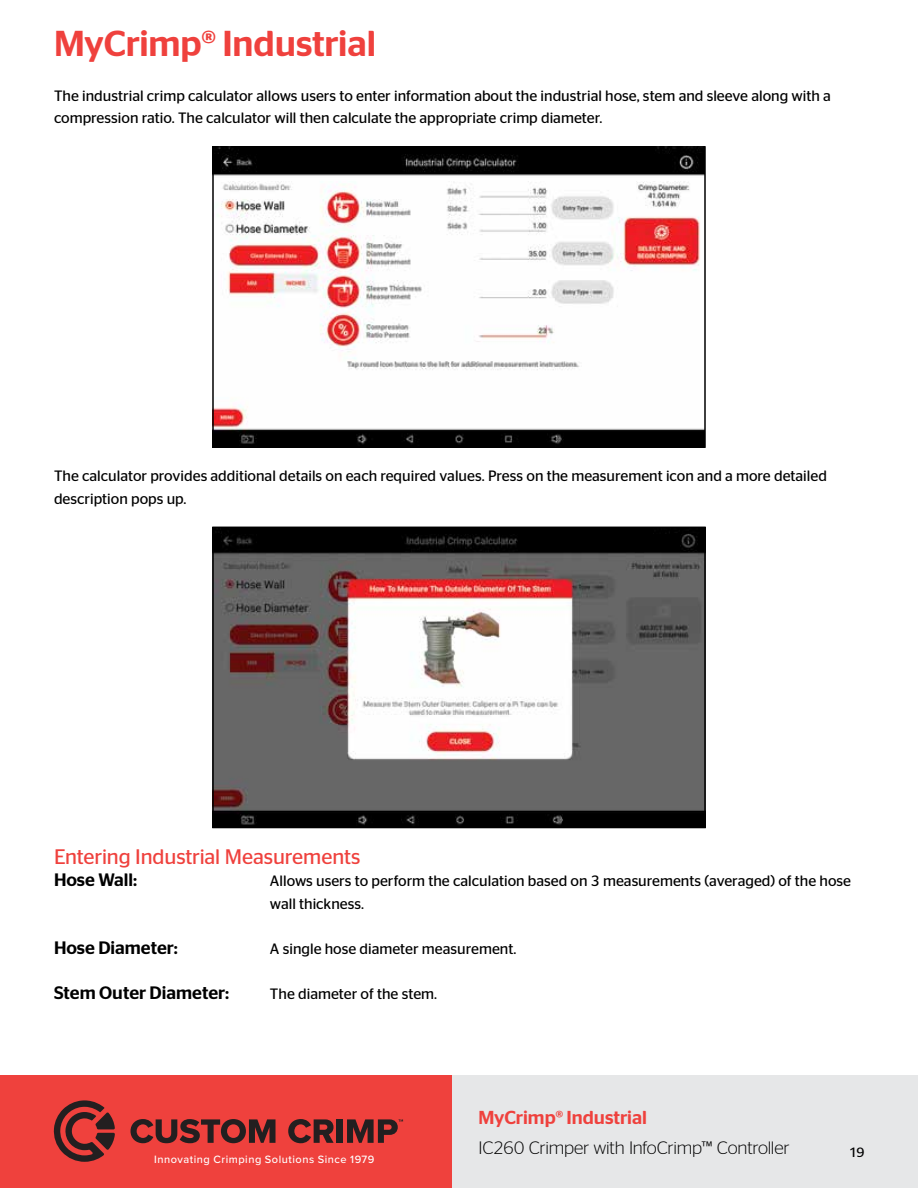
<style>
.page{position:relative;width:918px;height:1188px;background:#fff}
.page>*{position:absolute;margin:0;border:0;box-sizing:border-box;transform-origin:0 0}
.t1{font:500 36px "Continental Stag Sans";letter-spacing:-.005em;color:#ef413d}
.t2{font:21px "Continental Stag Sans";letter-spacing:-.01em;color:#ef413d}
.t3{font:500 18.75px "Continental Stag Sans";color:#ef413d}
.t4{font:500 18px "Continental Stag Sans";color:#000}
.t5{font:300 18px "Continental Stag Sans";letter-spacing:-.015em;color:#000}
.t6{font:15px/22.5px "Continental Stag Sans";color:#000}
.t7{font:13.5px "Continental Stag Sans";color:#000}
.t8{font:500 10.95px "Proxima Nova";letter-spacing:.045em;color:#fff}
</style>
<div class="page">
<div style="left:256px;top:1076px;width:662px;height:112px;background:#e6e7e8"></div>
<div style="left:0;top:1076px;width:451px;height:112px;background:#ef413d"></div>
<svg style="left:53px;top:1100px;width:62px;height:62px"></svg>
<svg style="left:131px;top:1119px;width:145px;height:24px"></svg>
<svg style="left:288px;top:1119px;width:46px;height:24px"></svg>
<div style="left:337px;top:1119px;width:6px;height:24px;background:#231f20"></div>
<svg style="left:347px;top:1119px;width:56px;height:24px"></svg>
<img style="left:215px;top:149px;width:488px;height:296px">
<div style="left:212px;top:146px;width:494px;height:302px;border:2px solid #000"></div>
<img style="left:215px;top:530px;width:488px;height:295px">
<div style="left:212px;top:527px;width:494px;height:301px;border:2px solid #000"></div>
<h1 class="t1" style="left:54px;top:22px;width:324px">MyCrimp® Industrial</h1>
<p class="t6" style="left:54px;top:84px;width:778px">The industrial crimp calculator allows users to enter information about the industrial hose, stem and sleeve along with a compression ratio. The calculator will then calculate the appropriate crimp diameter.</p>
<p class="t6" style="left:54px;top:465px;width:774px">The calculator provides additional details on each required values. Press on the measurement icon and a more detailed description pops up.</p>
<h2 class="t2" style="left:54px;top:845px;width:308px">Entering Industrial Measurements</h2>
<p class="t4" style="left:54px;top:870px;width:85px">Hose Wall:</p>
<p class="t6" style="left:270px;top:870px;width:583px">Allows users to perform the calculation based on 3 measurements (averaged) of the hose wall thickness.</p>
<p class="t4" style="left:54px;top:937px;width:126px">Hose Diameter:</p>
<p class="t6" style="left:270px;top:937px;width:248px">A single hose diameter measurement.</p>
<p class="t4" style="left:54px;top:982px;width:177px">Stem Outer Diameter:</p>
<p class="t6" style="left:270px;top:982px;width:169px">The diameter of the stem.</p>
<p class="t8" style="left:154px;top:1151px;width:222px">Innovating Crimping Solutions Since 1979</p>
<p class="t3" style="left:478px;top:1106px;width:170px">MyCrimp® Industrial</p>
<p class="t5" style="left:478px;top:1138px;width:313px">IC260 Crimper with InfoCrimp™ Controller</p>
<p class="t7" style="left:849px;top:1145px;width:17px">19</p>
</div>
